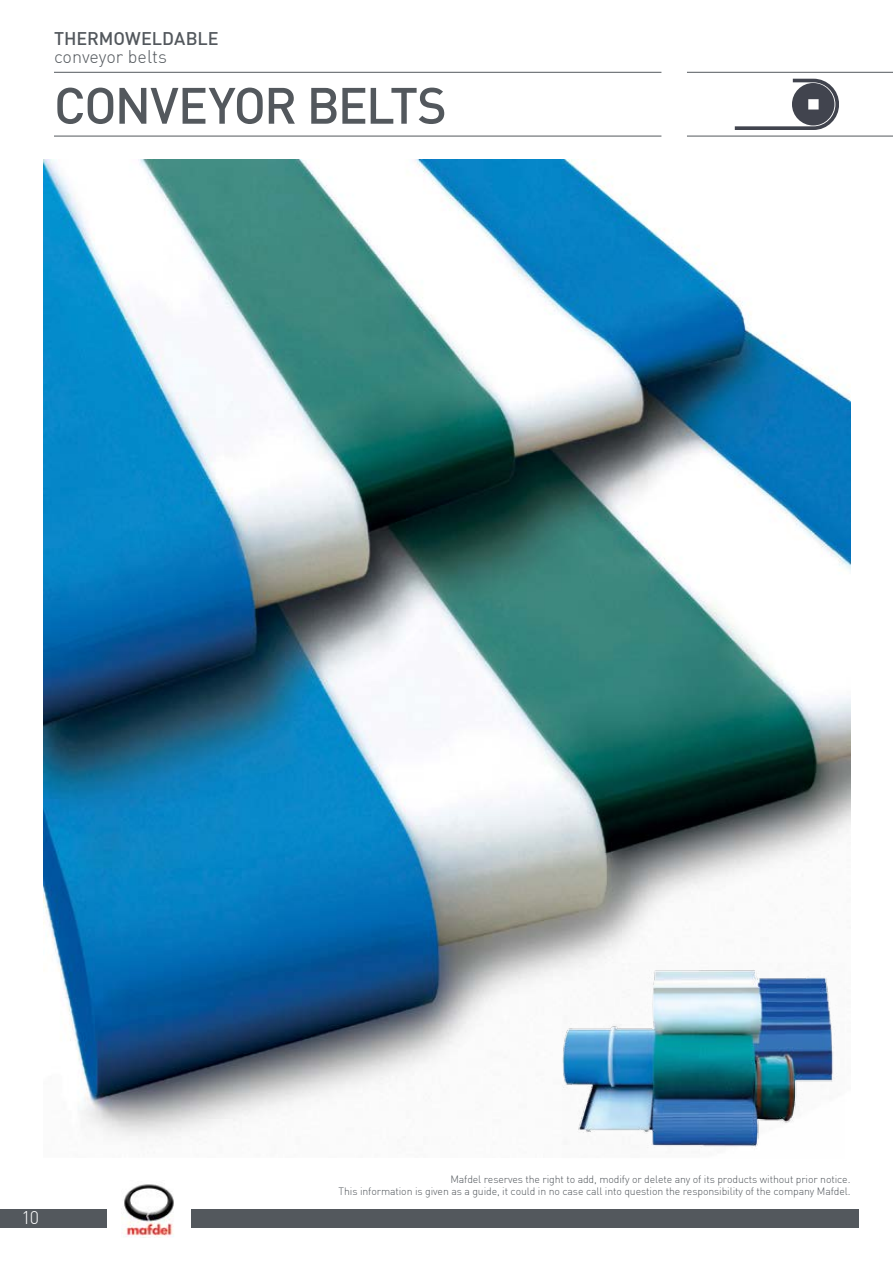
<style>
.page{position:relative;width:893px;height:1263px;background:#fff}
.page>*{position:absolute;margin:0;border:0;box-sizing:border-box;transform-origin:0 0}
.t1{font:500 50.25px "DIN Pro";color:#53585d}
.t2{font:500 18px "DIN Pro";color:#53585d}
.t3{font:300 18px "DIN Pro";color:#53585d}
.t4{font:300 18px "DIN Pro";color:#fff}
.t5{font:300 10.5px/12px "DIN Pro";letter-spacing:-.01em;color:#53585d;text-align:right}
</style>
<div class="page">
<svg style="left:735px;top:79px;width:104px;height:51px"></svg>
<img style="left:43px;top:159px;width:807px;height:980px">
<img style="left:563px;top:962px;width:281px;height:186px">
<div style="left:0;top:1209px;width:106px;height:19px;background:#53585d"></div>
<div style="left:191px;top:1209px;width:667px;height:19px;background:#53585d"></div>
<img style="left:122px;top:1184px;width:52px;height:53px">
<hr style="left:54px;top:72px;width:607px;height:1px;background:#53585d">
<hr style="left:54px;top:136px;width:607px;height:1px;background:#53585d">
<hr style="left:687px;top:136px;width:206px;height:1px;background:#53585d">
<hr style="left:687px;top:72px;width:206px;height:1px;background:#53585d">
<h2 class="t2" style="left:54px;top:27px;width:166px">THERMOWELDABLE</h2>
<h2 class="t3" style="left:54px;top:45px;width:114px">conveyor belts</h2>
<h1 class="t1" style="left:54px;top:73px;width:31px">CONVEYOR</h1>
<h1 class="t1" style="left:307px;top:73px;width:28px">BELTS</h1>
<h2 class="t4" style="left:21px;top:1206px;width:19px">10</h2>
<p class="t5" style="left:339px;top:1173px;width:513px">Mafdel reserves the right to add, modify or delete any of its products without prior notice.<br>This information is given as a guide, it could in no case call into question the responsibility of the company Mafdel.</p>
</div>
